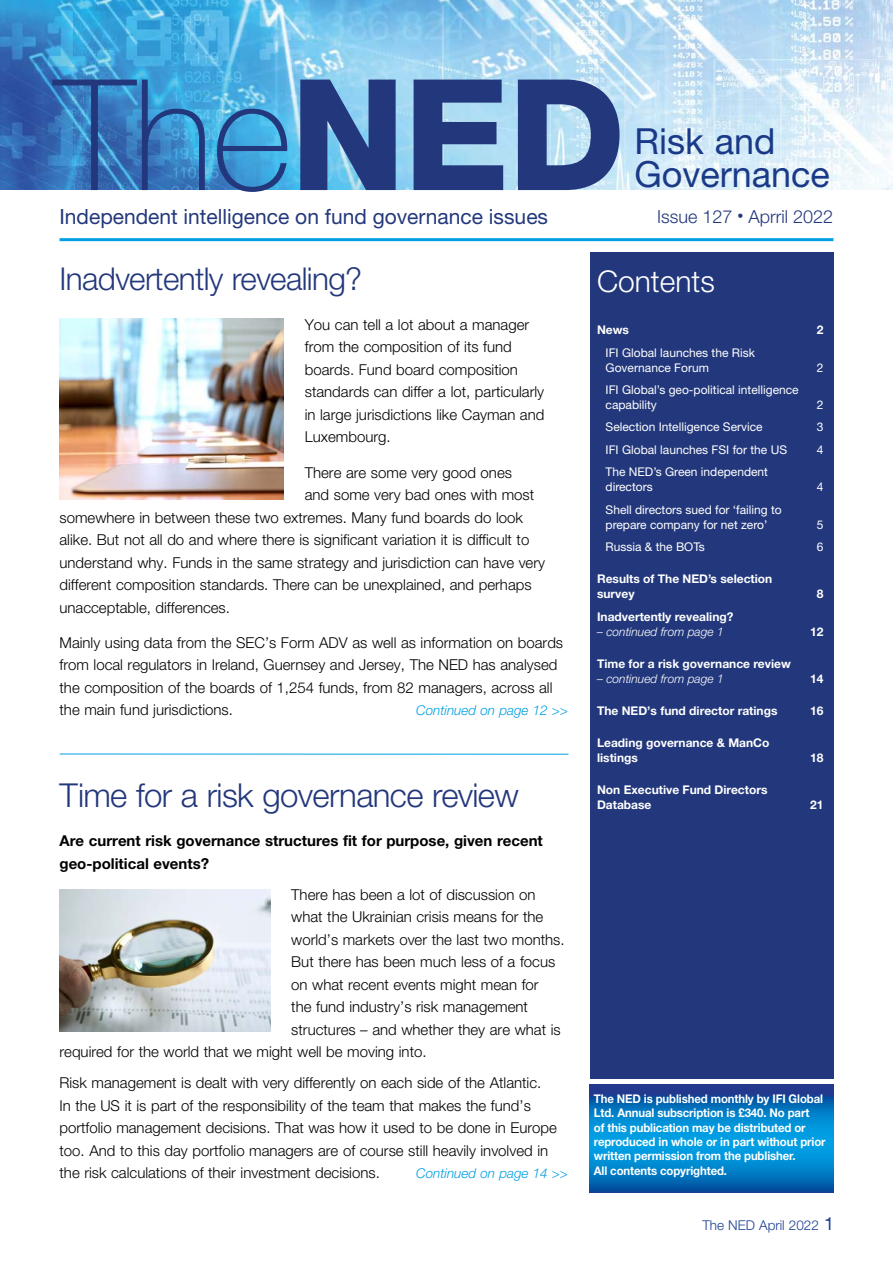
<style>
.page{position:relative;width:893px;height:1263px;background:#fff}
.page>*{position:absolute;margin:0;border:0;box-sizing:border-box;transform-origin:0 0}
.t1{font:36px/33px "Helvetica Neue";color:#1a3a88}
.t2{font:300 33px "Helvetica Neue";letter-spacing:-.02em;color:#23387c}
.t3{font:300 31.5px "Helvetica Neue";letter-spacing:-.02em;color:#23387c}
.t4{font:300 30px "Helvetica Neue";color:#fff}
.t5{font:21px "Helvetica Neue";color:#23387c}
.t6{font:300 18px "Helvetica Neue";color:#23387c}
.t7{font:300 15px/22.5px "Helvetica Neue";color:#000}
.t8{font:700 15px/22.5px "Helvetica Neue";color:#000}
.t9{font:italic 300 13.5px "Helvetica Neue";color:#009fe3}
.t10{font:300 13.5px "Helvetica Neue";color:#1b3f92}
.t11{font:12px/15px "Helvetica Neue";color:#fff}
.t12{font:700 12px/14.4px "Helvetica Neue";letter-spacing:-.01em;color:#fff;scale:.95 1}
.t13{font:700 12px/15px "Helvetica Neue";letter-spacing:-.01em;color:#fff}
.t14{font:italic 300 12px "Helvetica Neue";color:#fff}
.s1{font-weight:400;font-size:18px}
</style>
<div class="page">
<img style="left:0;top:0;width:893px;height:190px">
<hr style="left:60px;top:238px;width:773px;height:3px;background:#009fe3">
<div style="left:590px;top:252px;width:243px;height:826px;background:#23387c"></div>
<svg style="left:590px;top:1085px;width:243px;height:108px;background:#0379c3"></svg>
<svg style="left:51px;top:36px;width:452px;height:156px;background:#5290c4"></svg>
<svg style="left:518px;top:80px;width:102px;height:110px;background:#536ca1"></svg>
<hr style="left:60px;top:754px;width:509px;height:1px;background:#009fe3">
<img style="left:60px;top:319px;width:224px;height:181px">
<img style="left:60px;top:890px;width:210px;height:142px">
<h1 class="t1" style="left:634px;top:125px;width:197px">Risk and<br>Governance</h1>
<h3 class="t5" style="left:60px;top:204px;width:490px">Independent intelligence on fund governance issues</h3>
<p class="t6" style="left:657px;top:205px;width:178px">Issue 127 <sup>•</sup> Aprril 2022</p>
<h3 class="t3" style="left:60px;top:260px;width:304px">Inadvertently revealing?</h3>
<p class="t7" style="left:305px;top:313px;width:241px">You can tell a lot about a manager from the composition of its fund boards. Fund board composition standards can differ a lot, particularly in large jurisdictions like Cayman and<br>Luxembourg.</p>
<p class="t7" style="left:305px;top:461px;width:209px">There are some very good ones</p>
<p class="t7" style="left:305px;top:483px;width:231px">and some very bad ones with most</p>
<p class="t7" style="left:60px;top:506px;width:465px">somewhere in between these two extremes. Many fund boards do look</p>
<p class="t7" style="left:60px;top:528px;width:471px">alike. But not all do and where there is significant variation it is difficult to</p>
<p class="t7" style="left:60px;top:551px;width:487px">understand why. Funds in the same strategy and jurisdiction can have very</p>
<p class="t7" style="left:60px;top:573px;width:474px">different composition standards. There can be unexplained, and perhaps</p>
<p class="t7" style="left:60px;top:596px;width:172px">unacceptable, differences.</p>
<p class="t7" style="left:60px;top:631px;width:505px">Mainly using data from the SEC’s Form ADV as well as information on boards from local regulators in Ireland, Guernsey and Jersey, The NED has analysed the composition of the boards of 1,254 funds, from 82 managers, across all the main fund jurisdictions.</p>
<p class="t9" style="left:416px;top:702px;width:153px">Continued on page 12 &gt;&gt;</p>
<h2 class="t2" style="left:60px;top:775px;width:461px">Time for a risk governance review</h2>
<p class="t8" style="left:60px;top:829px;width:485px">Are current risk governance structures fit for purpose, given recent geo-political events?</p>
<p class="t7" style="left:291px;top:883px;width:246px">There has been a lot of discussion on</p>
<p class="t7" style="left:291px;top:905px;width:253px">what the Ukrainian crisis means for the</p>
<p class="t7" style="left:291px;top:928px;width:275px">world’s markets over the last two months.</p>
<p class="t7" style="left:291px;top:950px;width:265px">But there has been much less of a focus</p>
<p class="t7" style="left:291px;top:973px;width:249px">on what recent events might mean for</p>
<p class="t7" style="left:291px;top:995px;width:238px">the fund industry’s risk management</p>
<p class="t7" style="left:291px;top:1018px;width:271px">structures – and whether they are what is</p>
<p class="t7" style="left:60px;top:1040px;width:369px">required for the world that we might well be moving into.</p>
<p class="t7" style="left:60px;top:1071px;width:499px">Risk management is dealt with very differently on each side of the Atlantic.<br>In the US it is part of the responsibility of the team that makes the fund’s portfolio management decisions. That was how it used to be done in Europe too. And to this day portfolio managers are of course still heavily involved in the risk calculations of their investment decisions.</p>
<p class="t9" style="left:416px;top:1166px;width:153px">Continued on page 14 &gt;&gt;</p>
<h3 class="t4" style="left:597px;top:263px;width:119px">Contents</h3>
<p class="t13" style="left:597px;top:322px;width:33px">News</p>
<p class="t13" style="left:817px;top:322px;width:8px">2</p>
<p class="t11" style="left:606px;top:345px;width:151px">IFI Global launches the Risk<br>Governance Forum</p>
<p class="t11" style="left:817px;top:360px;width:8px">2</p>
<p class="t11" style="left:606px;top:382px;width:195px">IFI Global’s geo-political intelligence capability</p>
<p class="t11" style="left:817px;top:397px;width:8px">2</p>
<p class="t11" style="left:606px;top:419px;width:159px">Selection Intelligence Service</p>
<p class="t11" style="left:817px;top:419px;width:8px">3</p>
<p class="t11" style="left:606px;top:442px;width:183px">IFI Global launches FSI for the US</p>
<p class="t11" style="left:817px;top:442px;width:8px">4</p>
<p class="t11" style="left:606px;top:464px;width:164px">The NED’s Green independent directors</p>
<p class="t11" style="left:817px;top:479px;width:8px">4</p>
<p class="t11" style="left:606px;top:502px;width:178px">Shell directors sued for ‘failing to prepare company for net zero’</p>
<p class="t11" style="left:817px;top:517px;width:8px">5</p>
<p class="t11" style="left:606px;top:539px;width:101px">Russia &amp; the BOTs</p>
<p class="t11" style="left:817px;top:539px;width:8px">6</p>
<p class="t13" style="left:817px;top:586px;width:8px">8</p>
<p class="t13" style="left:810px;top:624px;width:15px">12</p>
<p class="t13" style="left:810px;top:671px;width:15px">14</p>
<p class="t13" style="left:810px;top:703px;width:15px">16</p>
<p class="t13" style="left:810px;top:750px;width:15px">18</p>
<p class="t13" style="left:597px;top:571px;width:177px">Results of The NED’s selection survey</p>
<p class="t13" style="left:597px;top:609px;width:138px">Inadvertently revealing?</p>
<p class="t14" style="left:597px;top:624px;width:128px">– continued from page 1</p>
<p class="t13" style="left:597px;top:656px;width:195px">Time for a risk governance review</p>
<p class="t14" style="left:597px;top:671px;width:128px">– continued from page 1</p>
<p class="t13" style="left:597px;top:703px;width:182px">The NED’s fund director ratings</p>
<p class="t13" style="left:597px;top:735px;width:174px">Leading governance &amp; ManCo listings</p>
<p class="t13" style="left:597px;top:782px;width:172px">Non Executive Fund Directors<br>Database</p>
<p class="t13" style="left:810px;top:797px;width:15px">21</p>
<p class="t12" style="left:594px;top:1091px;width:245px">The NED is published monthly by IFI Global Ltd. Annual subscription is £340. No part<br>of this publication may be distributed or reproduced in whole or in part without prior written permission from the publisher.<br>All contents copyrighted.</p>
<p class="t10" style="left:702px;top:1217px;width:133px">The NED April 2022 <span class="s1">1</span></p>
</div>
